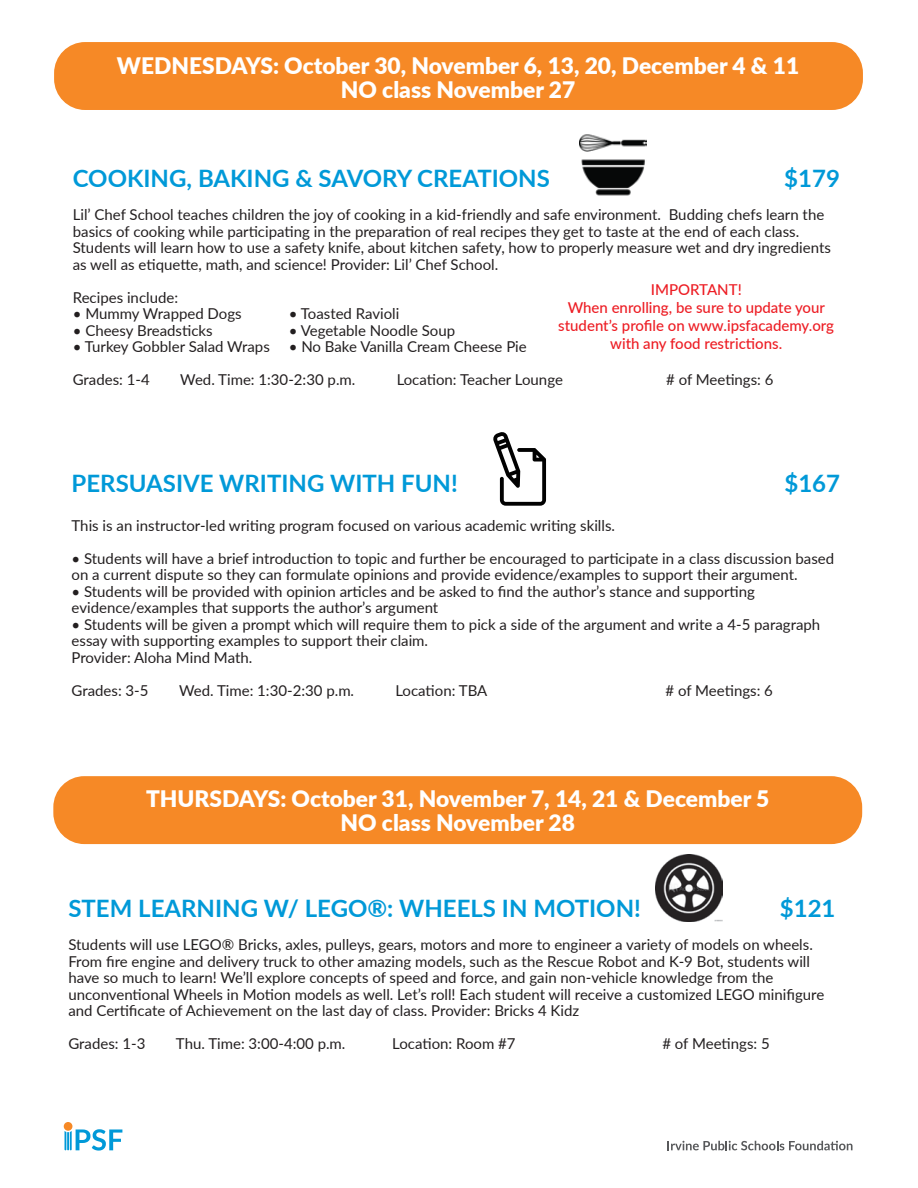
<style>
.page{position:relative;width:918px;height:1188px;background:#fff}
.page>*{position:absolute;margin:0;border:0;box-sizing:border-box;transform-origin:0 0}
.t1{font:700 24px "Lato";color:#0099d8}
.t2{font:900 22.8px/24px "Lato";color:#fff;text-align:center}
.t3{font:15px/16.5px "Lato";color:#231f20}
.t4{font:500 15px/18px "Lato";color:#ed1d24;text-align:center}
</style>
<div class="page">
<div style="left:64px;top:1122px;width:8px;height:9px;background:#f68926;border-radius:50%"></div>
<svg style="left:65px;top:1129px;width:57px;height:22px"></svg>
<svg style="left:668px;top:1141px;width:185px;height:9px"></svg>
<svg style="left:493px;top:432px;width:53px;height:74px"></svg>
<div style="left:53px;top:776px;width:809px;height:68px;background:#f68926;border-radius:31px"></div>
<div style="left:54px;top:42px;width:809px;height:68px;background:#f68926;border-radius:31px"></div>
<img style="left:580px;top:134px;width:67px;height:62px">
<img style="left:655px;top:854px;width:68px;height:67px">
<h2 class="t2" style="left:117px;top:53px;width:684px">WEDNESDAYS: October 30, November 6, 13, 20, December 4 &amp; 11<br>NO class November 27</h2>
<h1 class="t1" style="left:73px;top:161px;width:479px">COOKING, BAKING &amp; SAVORY CREATIONS</h1>
<h1 class="t1" style="left:784px;top:161px;width:57px">$179</h1>
<p class="t3" style="left:73px;top:206px;width:760px">Lil’ Chef School teaches children the joy of cooking in a kid-friendly and safe environment. Budding chefs learn the basics of cooking while participating in the preparation of real recipes they get to taste at the end of each class.<br>Students will learn how to use a safety knife, about kitchen safety, how to properly measure wet and dry ingredients as well as etiquette, math, and science! Provider: Lil’ Chef School.</p>
<p class="t3" style="left:73px;top:289px;width:107px">Recipes include:</p>
<p class="t3" style="left:73px;top:305px;width:170px">• Mummy Wrapped Dogs</p>
<p class="t3" style="left:289px;top:305px;width:112px">• Toasted Ravioli</p>
<p class="t3" style="left:73px;top:322px;width:141px">• Cheesy Breadsticks</p>
<p class="t3" style="left:289px;top:322px;width:168px">• Vegetable Noodle Soup</p>
<p class="t3" style="left:73px;top:338px;width:199px">• Turkey Gobbler Salad Wraps</p>
<p class="t3" style="left:289px;top:338px;width:240px">• No Bake Vanilla Cream Cheese Pie</p>
<p class="t3" style="left:73px;top:371px;width:79px">Grades: 1-4</p>
<p class="t3" style="left:180px;top:371px;width:177px">Wed. Time: 1:30-2:30 p.m.</p>
<p class="t3" style="left:397px;top:371px;width:168px">Location: Teacher Lounge</p>
<p class="t3" style="left:666px;top:371px;width:109px"># of Meetings: 6</p>
<p class="t4" style="left:558px;top:280px;width:277px">IMPORTANT!<br>When enrolling, be sure to update your student’s profile on www.ipsfacademy.org with any food restrictions.</p>
<h1 class="t1" style="left:72px;top:466px;width:388px">PERSUASIVE WRITING WITH FUN!</h1>
<h1 class="t1" style="left:784px;top:466px;width:57px">$167</h1>
<p class="t3" style="left:72px;top:516px;width:545px">This is an instructor-led writing program focused on various academic writing skills.</p>
<p class="t3" style="left:72px;top:549px;width:764px">• Students will have a brief introduction to topic and further be encouraged to participate in a class discussion based on a current dispute so they can formulate opinions and provide evidence/examples to support their argument.</p>
<p class="t3" style="left:72px;top:582px;width:685px">• Students will be provided with opinion articles and be asked to find the author’s stance and supporting evidence/examples that supports the author’s argument</p>
<p class="t3" style="left:72px;top:615px;width:750px">• Students will be given a prompt which will require them to pick a side of the argument and write a 4-5 paragraph essay with supporting examples to support their claim.<br>Provider: Aloha Mind Math.</p>
<p class="t3" style="left:72px;top:681px;width:79px">Grades: 3-5</p>
<p class="t3" style="left:179px;top:681px;width:177px">Wed. Time: 1:30-2:30 p.m.</p>
<p class="t3" style="left:395px;top:681px;width:93px">Location: TBA</p>
<p class="t3" style="left:666px;top:681px;width:109px"># of Meetings: 6</p>
<h2 class="t2" style="left:146px;top:786px;width:625px">THURSDAYS: October 31, November 7, 14, 21 &amp; December 5<br>NO class November 28</h2>
<h1 class="t1" style="left:68px;top:891px;width:574px">STEM LEARNING W/ LEGO®: WHEELS IN MOTION!</h1>
<h1 class="t1" style="left:780px;top:891px;width:57px">$121</h1>
<p class="t3" style="left:68px;top:936px;width:757px">Students will use LEGO® Bricks, axles, pulleys, gears, motors and more to engineer a variety of models on wheels.<br>From fire engine and delivery truck to other amazing models, such as the Rescue Robot and K-9 Bot, students will have so much to learn! We’ll explore concepts of speed and force, and gain non-vehicle knowledge from the unconventional Wheels in Motion models as well. Let’s roll! Each student will receive a customized LEGO minifigure and Certificate of Achievement on the last day of class. Provider: Bricks 4 Kidz</p>
<p class="t3" style="left:68px;top:1035px;width:79px">Grades: 1-3</p>
<p class="t3" style="left:176px;top:1035px;width:171px">Thu. Time: 3:00-4:00 p.m.</p>
<p class="t3" style="left:392px;top:1035px;width:125px">Location: Room #7</p>
<p class="t3" style="left:662px;top:1035px;width:109px"># of Meetings: 5</p>
</div>
